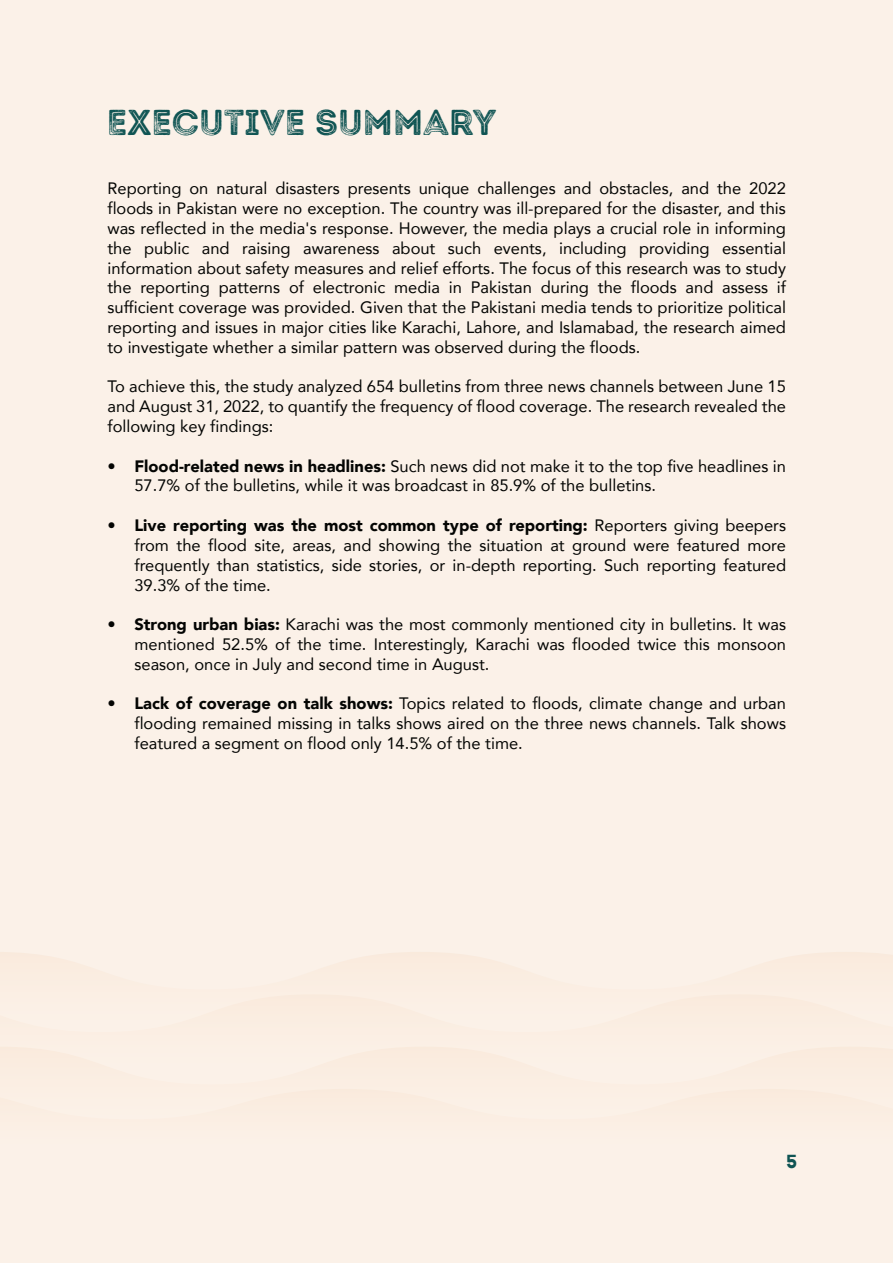
<style>
.page{position:relative;width:893px;height:1263px;background:#fbf1e8}
.page>*{position:absolute;margin:0;border:0;box-sizing:border-box;transform-origin:0 0}
.t1{font:36px "Intro Rust G Base 2 Line";color:#0f5453}
.t2{font:700 18px "Arvo";color:#0f5453}
.t3{font:16.5px/19.8px "Avenir";color:#040503;text-align:justify}
.s1{font-weight:900}
</style>
<div class="page">
<svg style="left:0;top:952px;width:893px;height:6px"></svg>
<svg style="left:251px;top:995px;width:551px;height:6px"></svg>
<svg style="left:0;top:1047px;width:893px;height:6px"></svg>
<svg style="left:285px;top:1089px;width:545px;height:5px"></svg>
<h1 class="t1" style="left:107px;top:99px;width:391px">EXECUTIVE SUMMARY</h1>
<p class="t3" style="left:107px;top:178px;width:680px">Reporting on natural disasters presents unique challenges and obstacles, and the 2022 floods in Pakistan were no exception. The country was ill-prepared for the disaster, and this was reflected in the media's response. However, the media plays a crucial role in informing the public and raising awareness about such events, including providing essential information about safety measures and relief efforts. The focus of this research was to study the reporting patterns of electronic media in Pakistan during the floods and assess if sufficient coverage was provided. Given that the Pakistani media tends to prioritize political reporting and issues in major cities like Karachi, Lahore, and Islamabad, the research aimed to investigate whether a similar pattern was observed during the floods.</p>
<p class="t3" style="left:107px;top:376px;width:680px">To achieve this, the study analyzed 654 bulletins from three news channels between June 15 and August 31, 2022, to quantify the frequency of flood coverage. The research revealed the following key findings:</p>
<p class="t3" style="left:134px;top:456px;width:653px;text-indent:-27px"><span class="s1">• Flood-related news in headlines:</span> Such news did not make it to the top five headlines in<br>57.7% of the bulletins, while it was broadcast in 85.9% of the bulletins.</p>
<p class="t3" style="left:134px;top:515px;width:653px;text-indent:-27px"><span class="s1">• Live reporting was the most common type of reporting:</span> Reporters giving beepers from the flood site, areas, and showing the situation at ground were featured more frequently than statistics, side stories, or in-depth reporting. Such reporting featured 39.3% of the time.</p>
<p class="t3" style="left:134px;top:614px;width:653px;text-indent:-27px"><span class="s1">• Strong urban bias:</span> Karachi was the most commonly mentioned city in bulletins. It was mentioned 52.5% of the time. Interestingly, Karachi was flooded twice this monsoon season, once in July and second time in August.</p>
<p class="t3" style="left:134px;top:693px;width:653px;text-indent:-27px"><span class="s1">• Lack of coverage on talk shows:</span> Topics related to floods, climate change and urban flooding remained missing in talks shows aired on the three news channels. Talk shows featured a segment on flood only 14.5% of the time.</p>
<p class="t2" style="left:786px;top:1150px;width:12px">5</p>
</div>
